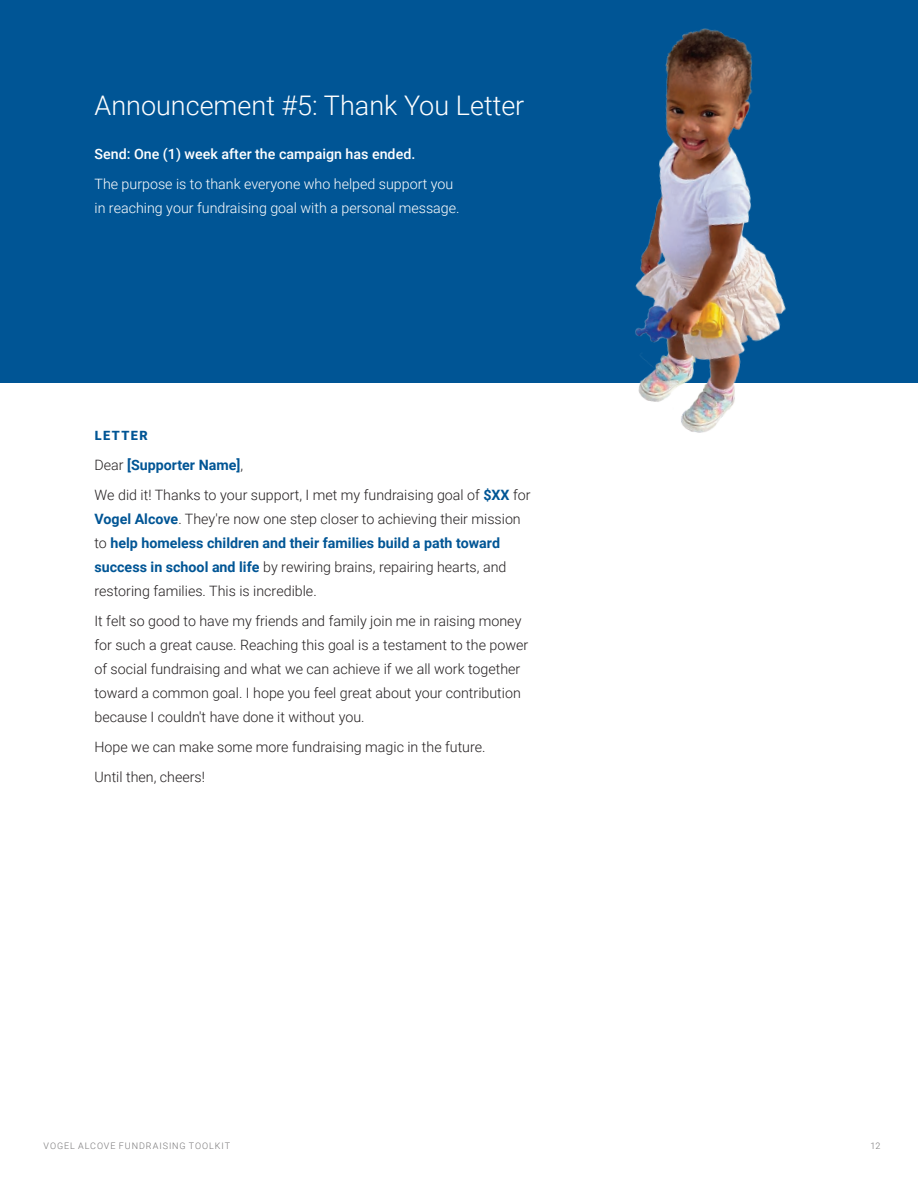
<style>
.page{position:relative;width:918px;height:1188px;background:#fff}
.page>*{position:absolute;margin:0;border:0;box-sizing:border-box;transform-origin:0 0}
.t1{font:300 27px "Roboto";color:#fff}
.Small_Body{font:300 14.25px/24px "Roboto";color:#231f20}
.Small_Body-2{font:300 14.25px/24px "Roboto";color:#fff}
.Small_Body-3{font:500 14.25px "Roboto";color:#fff}
.Small_Body-4{font:700 14.25px "Roboto";color:#005595}
.H4_Template{font:900 12.75px "Roboto";letter-spacing:.125em;color:#005595}
.t2{font:300 9px "Roboto";letter-spacing:.105em;color:#767576}
.s1{font-weight:300;color:#231f20}
.s2{font-weight:700;color:#005595}
</style>
<div class="page">
<div style="left:0;top:0;width:918px;height:382px;background:#005595"></div>
<img style="left:486px;top:28px;width:432px;height:405px">
<h3 class="t1" style="left:94px;top:86px;width:431px">Announcement #5: Thank You Letter</h3>
<p class="Small_Body-3" style="left:94px;top:144px;width:322px">Send: One (1) week after the campaign has ended.</p>
<p class="Small_Body-2" style="left:94px;top:171px;width:367px">The purpose is to thank everyone who helped support you in reaching your fundraising goal with a personal message.</p>
<p class="H4_Template" style="left:95px;top:427px;width:55px">LETTER</p>
<p class="Small_Body-4" style="left:94px;top:455px;width:150px"><span class="s1">Dear</span> [Supporter Name]<span class="s1">,</span></p>
<p class="Small_Body" style="left:94px;top:482px;width:438px">We did it! Thanks to your support, I met my fundraising goal of <span class="s2">$XX</span> for <span class="s2">Vogel Alcove</span>. They're now one step closer to achieving their mission to <span class="s2">help homeless children and their families build a path toward success in school and life</span> by rewiring brains, repairing hearts, and restoring families. This is incredible.</p>
<p class="Small_Body" style="left:94px;top:608px;width:435px">It felt so good to have my friends and family join me in raising money for such a great cause. Reaching this goal is a testament to the power of social fundraising and what we can achieve if we all work together toward a common goal. I hope you feel great about your contribution because I couldn't have done it without you.</p>
<p class="Small_Body" style="left:94px;top:734px;width:393px">Hope we can make some more fundraising magic in the future.</p>
<p class="Small_Body" style="left:94px;top:764px;width:112px">Until then, cheers!</p>
<p class="t2" style="left:44px;top:1140px;width:188px">VOGEL ALCOVE FUNDRAISING TOOLKIT</p>
<p class="t2" style="left:870px;top:1140px;width:12px">12</p>
</div>
